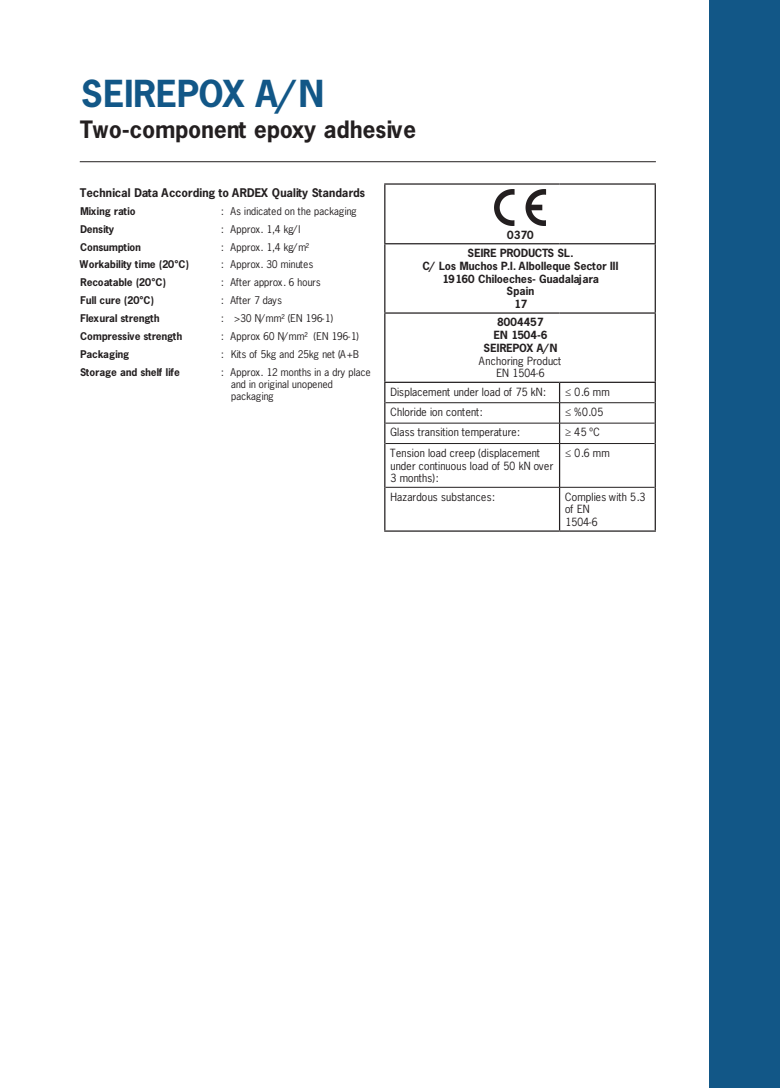
<style>
.page{position:relative;width:780px;height:1088px;background:#fff}
.page>*{position:absolute;margin:0;border:0;box-sizing:border-box;transform-origin:0 0}
.t1{font:700 35px "News Gothic Std";color:#125787}
.t2{font:700 22.5px "News Gothic Std";color:#231f20}
.t3{font:700 11.25px "News Gothic Std";color:#231f20}
.t4{font:10.62px/12.8px "News Gothic Std";color:#231f20}
.t5{font:700 10.62px "News Gothic Std";color:#231f20}
.t6{font:10px "News Gothic Std";color:#231f20}
.t7{font:700 10px "News Gothic Std";color:#231f20}
</style>
<div class="page">
<div style="left:709px;top:0;width:71px;height:1088px;background:#125787"></div>
<hr style="left:80px;top:161px;width:576px;height:1px;background:#231f20">
<hr style="left:384px;top:183px;width:175px;height:2px;background:#231f20">
<hr style="left:384px;top:185px;width:1px;height:58px;background:#231f20">
<hr style="left:559px;top:183px;width:97px;height:2px;background:#231f20">
<hr style="left:654px;top:185px;width:2px;height:58px;background:#231f20">
<hr style="left:384px;top:243px;width:175px;height:1px;background:#231f20">
<hr style="left:384px;top:244px;width:1px;height:68px;background:#231f20">
<hr style="left:559px;top:243px;width:97px;height:1px;background:#231f20">
<hr style="left:654px;top:244px;width:2px;height:68px;background:#231f20">
<hr style="left:384px;top:312px;width:175px;height:2px;background:#231f20">
<hr style="left:384px;top:314px;width:1px;height:68px;background:#231f20">
<hr style="left:559px;top:312px;width:97px;height:2px;background:#231f20">
<hr style="left:654px;top:314px;width:2px;height:68px;background:#231f20">
<hr style="left:384px;top:382px;width:175px;height:1px;background:#231f20">
<hr style="left:559px;top:382px;width:97px;height:1px;background:#231f20">
<hr style="left:654px;top:383px;width:2px;height:20px;background:#231f20">
<hr style="left:654px;top:403px;width:2px;height:20px;background:#231f20">
<svg style="left:384px;top:383px;width:1px;height:60px"></svg>
<svg style="left:559px;top:383px;width:1px;height:60px"></svg>
<hr style="left:654px;top:423px;width:2px;height:20px;background:#231f20">
<hr style="left:384px;top:443px;width:1px;height:44px;background:#231f20">
<hr style="left:559px;top:444px;width:1px;height:43px;background:#231f20">
<hr style="left:654px;top:443px;width:2px;height:44px;background:#231f20">
<hr style="left:384px;top:487px;width:1px;height:43px;background:#231f20">
<hr style="left:559px;top:488px;width:1px;height:42px;background:#231f20">
<hr style="left:654px;top:487px;width:2px;height:43px;background:#231f20">
<hr style="left:384px;top:530px;width:175px;height:2px;background:#231f20">
<hr style="left:559px;top:530px;width:97px;height:2px;background:#231f20">
<hr style="left:385px;top:402px;width:174px;height:1px;background:#231f20">
<hr style="left:559px;top:402px;width:95px;height:1px;background:#231f20">
<hr style="left:385px;top:423px;width:174px;height:1px;background:#231f20">
<hr style="left:559px;top:423px;width:95px;height:1px;background:#231f20">
<hr style="left:385px;top:443px;width:174px;height:1px;background:#231f20">
<hr style="left:559px;top:443px;width:95px;height:1px;background:#231f20">
<hr style="left:385px;top:487px;width:174px;height:1px;background:#231f20">
<hr style="left:559px;top:487px;width:95px;height:1px;background:#231f20">
<svg style="left:494px;top:189px;width:52px;height:37px"></svg>
<p class="t1" style="left:80px;top:71px;width:244px">SEIREPOX A/N</p>
<p class="t2" style="left:80px;top:115px;width:337px">Two-component epoxy adhesive</p>
<p class="t3" style="left:80px;top:185px;width:286px">Technical Data According to ARDEX Quality Standards</p>
<p class="t7" style="left:80px;top:204px;width:57px">Mixing ratio</p>
<p class="t6" style="left:220px;top:205px;width:4px">:</p>
<p class="t6" style="left:230px;top:205px;width:128px">As indicated on the packaging</p>
<p class="t7" style="left:80px;top:222px;width:36px">Density</p>
<p class="t6" style="left:220px;top:222px;width:4px">:</p>
<p class="t6" style="left:230px;top:222px;width:71px">Approx. 1,4 kg/l</p>
<p class="t7" style="left:80px;top:240px;width:62px">Consumption</p>
<p class="t6" style="left:220px;top:240px;width:4px">:</p>
<p class="t6" style="left:230px;top:240px;width:80px">Approx. 1,4 kg/m²</p>
<p class="t7" style="left:80px;top:258px;width:110px">Workability time (20°C)</p>
<p class="t6" style="left:220px;top:258px;width:4px">:</p>
<p class="t6" style="left:230px;top:258px;width:84px">Approx. 30 minutes</p>
<p class="t7" style="left:80px;top:276px;width:87px">Recoatable (20°C)</p>
<p class="t6" style="left:220px;top:276px;width:4px">:</p>
<p class="t6" style="left:230px;top:276px;width:91px">After approx. 6 hours</p>
<p class="t7" style="left:80px;top:293px;width:75px">Full cure (20°C)</p>
<p class="t6" style="left:220px;top:294px;width:4px">:</p>
<p class="t6" style="left:230px;top:294px;width:53px">After 7 days</p>
<p class="t7" style="left:80px;top:311px;width:81px">Flexural strength</p>
<p class="t6" style="left:220px;top:311px;width:4px">:</p>
<p class="t6" style="left:233px;top:311px;width:101px">&gt;30 N/mm² (EN 196-1)</p>
<p class="t7" style="left:80px;top:330px;width:104px">Compressive strength</p>
<p class="t6" style="left:220px;top:330px;width:4px">:</p>
<p class="t6" style="left:230px;top:330px;width:130px">Approx 60 N/mm² (EN 196-1)</p>
<p class="t7" style="left:80px;top:348px;width:51px">Packaging</p>
<p class="t6" style="left:220px;top:348px;width:4px">:</p>
<p class="t6" style="left:230px;top:348px;width:129px">Kits of 5kg and 25kg net (A+B</p>
<p class="t7" style="left:80px;top:365px;width:101px">Storage and shelf life</p>
<p class="t6" style="left:220px;top:366px;width:4px">:</p>
<p class="t6" style="left:230px;top:366px;width:141px">Approx. 12 months in a dry place</p>
<p class="t6" style="left:230px;top:378px;width:103px">and in original unopened</p>
<p class="t6" style="left:230px;top:390px;width:45px">packaging</p>
<p class="t5" style="left:507px;top:228px;width:28px">0370</p>
<p class="t5" style="left:467px;top:246px;width:107px">SEIRE PRODUCTS SL.</p>
<p class="t5" style="left:422px;top:259px;width:197px">C/ Los Muchos P.I. Albolleque Sector III</p>
<p class="t5" style="left:441px;top:271px;width:159px">19160 Chiloeches- Guadalajara</p>
<p class="t5" style="left:506px;top:284px;width:29px">Spain</p>
<p class="t5" style="left:513px;top:297px;width:15px">17</p>
<p class="t5" style="left:497px;top:315px;width:48px">8004457</p>
<p class="t5" style="left:493px;top:328px;width:56px">EN 1504-6</p>
<p class="t5" style="left:483px;top:341px;width:75px">SEIREPOX A/N</p>
<p class="t4" style="left:479px;top:354px;width:84px">Anchoring Product</p>
<p class="t4" style="left:495px;top:367px;width:50px">EN 1504-6</p>
<p class="t4" style="left:390px;top:385px;width:157px">Displacement under load of 75 kN:</p>
<p class="t4" style="left:564px;top:385px;width:46px">≤ 0.6 mm</p>
<p class="t4" style="left:390px;top:405px;width:94px">Chloride ion content:</p>
<p class="t4" style="left:564px;top:405px;width:40px">≤ %0.05</p>
<p class="t4" style="left:390px;top:426px;width:131px">Glass transition temperature:</p>
<p class="t4" style="left:564px;top:426px;width:36px">≥ 45 ºC</p>
<p class="t4" style="left:390px;top:446px;width:164px">Tension load creep (displacement under continuous load of 50 kN over</p>
<p class="t4" style="left:390px;top:472px;width:49px">3 months):</p>
<p class="t4" style="left:564px;top:446px;width:46px">≤ 0.6 mm</p>
<p class="t4" style="left:390px;top:490px;width:106px">Hazardous substances:</p>
<p class="t4" style="left:564px;top:490px;width:82px">Complies with 5.3 of EN</p>
<p class="t4" style="left:564px;top:516px;width:34px">1504-6</p>
</div>
